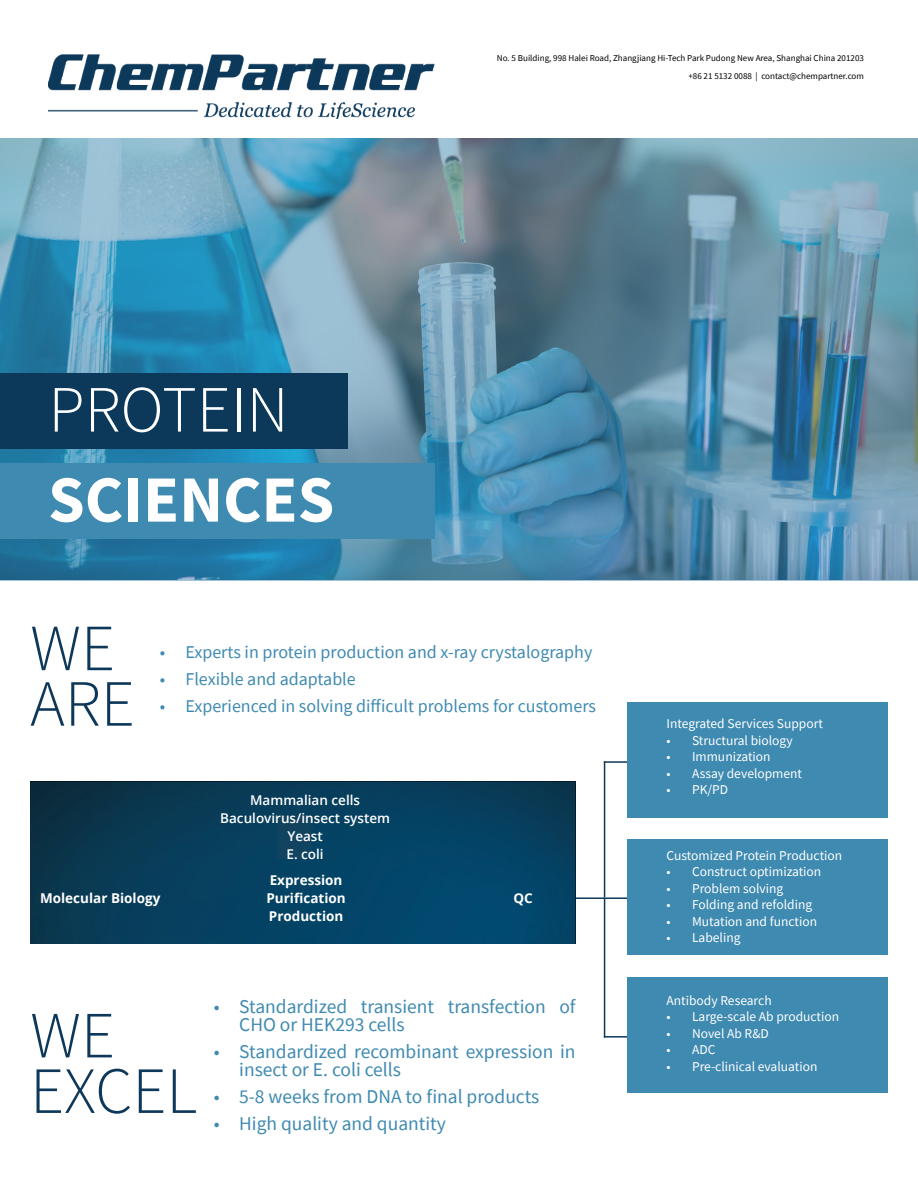
<style>
.page{position:relative;width:918px;height:1188px;background:#fff}
.page>*{position:absolute;margin:0;border:0;box-sizing:border-box;transform-origin:0 0}
.t1{font:300 66px/55.5px "Source Sans Pro";color:#0d385a}
.t2{font:700 66px "Source Sans Pro";color:#fff}
.t3{font:300 66px "Source Sans Pro";color:#fff}
.t4{font:19.5px/18px "Source Sans Pro";color:#3f8ab1}
.t5{font:18px "Source Sans Pro";color:#3f8ab1}
.t6{font:13.5px "Source Sans Pro";color:#fff}
.t7{font:700 13.5px/18px "Open Sans";color:#fff}
.t8{font:600 13.5px/18px "Open Sans";color:#fff;text-align:center}
.t9{font:9px/18px "Source Sans Pro";color:#000;text-align:right}
</style>
<div class="page">
<div style="left:627px;top:702px;width:261px;height:115px;background:#3f8ab1"></div>
<svg style="left:0;top:138px;width:918px;height:442px;background:#5c91ab"></svg>
<img style="left:48px;top:54px;width:387px;height:65px">
<div style="left:0;top:373px;width:347px;height:76px;background:#0c385a"></div>
<div style="left:0;top:463px;width:435px;height:76px;background:#3f8ab1"></div>
<hr style="left:604px;top:1036px;width:23px;height:2px;background:#0d385a">
<hr style="left:567px;top:897px;width:60px;height:2px;background:#0d385a">
<hr style="left:604px;top:761px;width:23px;height:2px;background:#0d385a">
<hr style="left:604px;top:761px;width:1px;height:136px;background:#0d385a">
<hr style="left:604px;top:899px;width:1px;height:139px;background:#0d385a">
<img style="left:30px;top:781px;width:546px;height:162px">
<div style="left:627px;top:840px;width:261px;height:115px;background:#3f8ab1"></div>
<div style="left:627px;top:978px;width:261px;height:115px;background:#3f8ab1"></div>
<h1 class="t3" style="left:48px;top:369px;width:242px">PROTEIN</h1>
<h1 class="t2" style="left:48px;top:455px;width:288px">SCIENCES</h1>
<p class="t9" style="left:497px;top:49px;width:369px">No. 5 Building, 998 Halei Road, Zhangjiang Hi-Tech Park Pudong New Area, Shanghai China 201203 +86 21 5132 0088 | contact@chempartner.com</p>
<h1 class="t1" style="left:30px;top:621px;width:106px">WE<br>ARE</h1>
<h3 class="t5" style="left:160px;top:641px;width:434px">• Experts in protein production and x-ray crystalography</h3>
<h3 class="t5" style="left:160px;top:668px;width:197px">• Flexible and adaptable</h3>
<h3 class="t5" style="left:160px;top:695px;width:438px">• Experienced in solving difficult problems for customers</h3>
<p class="t8" style="left:220px;top:791px;width:171px">Mammalian cells<br>Baculovirus/insect system<br>Yeast<br>E. coli</p>
<p class="t7" style="left:40px;top:888px;width:122px">Molecular Biology</p>
<p class="t7" style="left:267px;top:870px;width:81px">Expression<br>Purification<br>Production</p>
<p class="t7" style="left:513px;top:888px;width:21px">QC</p>
<h1 class="t1" style="left:30px;top:1008px;width:169px">WE<br>EXCEL</h1>
<h2 class="t4" style="left:239px;top:998px;width:338px;text-indent:-26px">• Standardized transient transfection of<br>CHO or HEK293 cells</h2>
<h2 class="t4" style="left:239px;top:1043px;width:338px;text-indent:-26px">• Standardized recombinant expression in insect or E. coli cells</h2>
<h2 class="t4" style="left:214px;top:1088px;width:327px">• 5-8 weeks from DNA to final products</h2>
<h2 class="t4" style="left:214px;top:1115px;width:234px">• High quality and quantity</h2>
<p class="t6" style="left:667px;top:715px;width:158px">Integrated Services Support</p>
<p class="t6" style="left:667px;top:731px;width:128px">• Structural biology</p>
<p class="t6" style="left:667px;top:748px;width:106px">• Immunization</p>
<p class="t6" style="left:667px;top:764px;width:137px">• Assay development</p>
<p class="t6" style="left:667px;top:781px;width:63px">• PK/PD</p>
<p class="t6" style="left:667px;top:846px;width:177px">Customized Protein Production</p>
<p class="t6" style="left:667px;top:863px;width:156px">• Construct optimization</p>
<p class="t6" style="left:667px;top:879px;width:118px">• Problem solving</p>
<p class="t6" style="left:667px;top:896px;width:147px">• Folding and refolding</p>
<p class="t6" style="left:667px;top:912px;width:152px">• Mutation and function</p>
<p class="t6" style="left:667px;top:929px;width:75px">• Labeling</p>
<p class="t6" style="left:667px;top:992px;width:107px">Antibody Research</p>
<p class="t6" style="left:667px;top:1008px;width:174px">• Large-scale Ab production</p>
<p class="t6" style="left:667px;top:1025px;width:104px">• Novel Ab R&amp;D</p>
<p class="t6" style="left:667px;top:1041px;width:50px">• ADC</p>
<p class="t6" style="left:667px;top:1058px;width:152px">• Pre-clinical evaluation</p>
</div>
